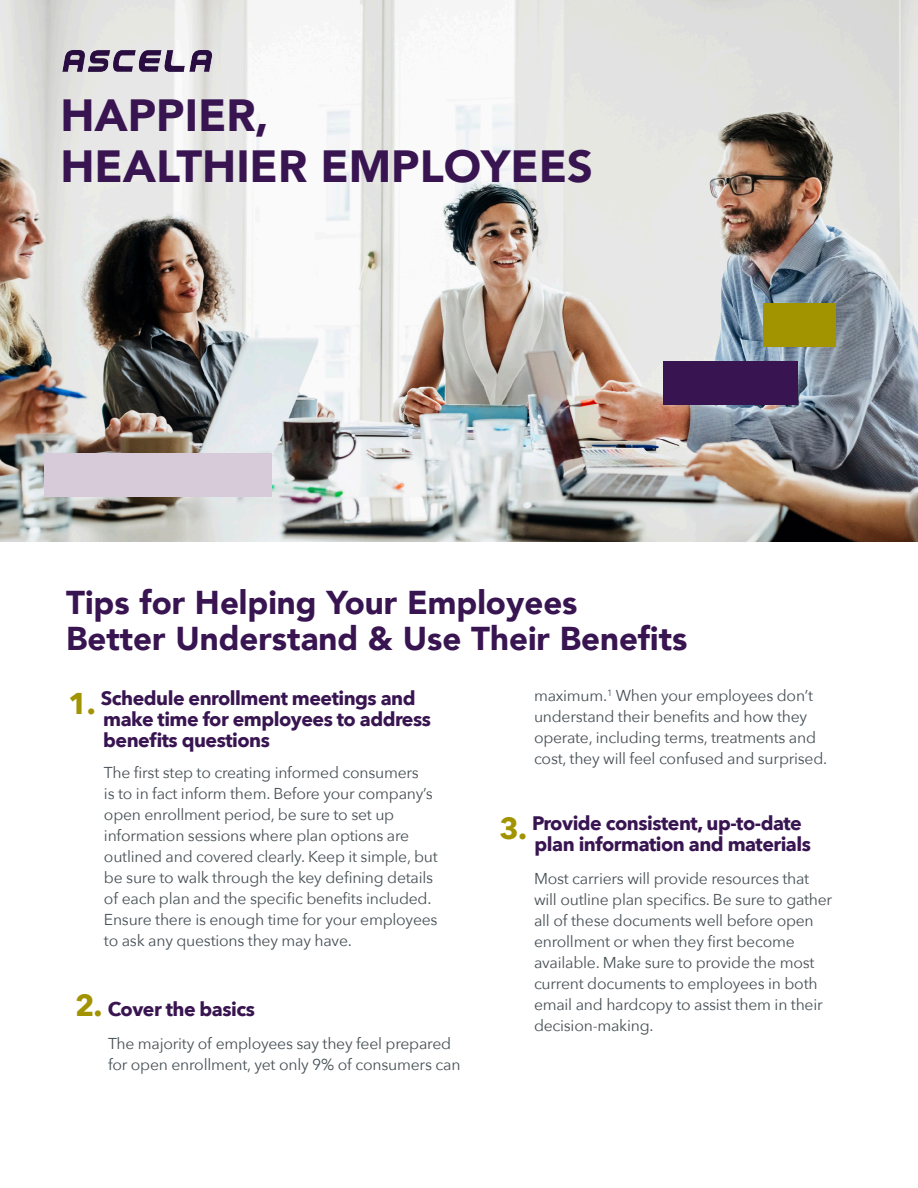
<style>
.page{position:relative;width:918px;height:1188px;background:#fff}
.page>*{position:absolute;margin:0;border:0;box-sizing:border-box;transform-origin:0 0}
.t1{font:900 45px "Avenir";color:#381451}
.t2{font:900 33px "Avenir";color:#381451}
.t3{font:700 19.5px/21px "Avenir Next";letter-spacing:-.025em;color:#381451}
.t4{font:15.75px/21px "Avenir Next";letter-spacing:-.015em;color:#475055}
.s1{font-size:30px;color:#a19400}
</style>
<div class="page">
<img style="left:0;top:0;width:918px;height:542px">
<div style="left:663px;top:361px;width:135px;height:43px;background:#381451"></div>
<div style="left:44px;top:454px;width:228px;height:43px;background:#d7cbda"></div>
<div style="left:763px;top:304px;width:73px;height:43px;background:#a19400"></div>
<img style="left:63px;top:51px;width:148px;height:20px">
<p class="t1" style="left:60px;top:77px;width:210px">HAPPIER,</p>
<p class="t1" style="left:60px;top:128px;width:534px">HEALTHIER EMPLOYEES</p>
<p class="t2" style="left:66px;top:574px;width:513px">Tips for Helping Your Employees</p>
<p class="t2" style="left:66px;top:610px;width:623px">Better Understand &amp; Use Their Benefits</p>
<p class="t4" style="left:534px;top:684px;width:281px">maximum.<sup>1</sup> When your employees don’t</p>
<p class="t4" style="left:534px;top:705px;width:275px">understand their benefits and how they</p>
<p class="t4" style="left:534px;top:726px;width:284px">operate, including terms, treatments and</p>
<p class="t4" style="left:534px;top:747px;width:295px">cost, they will feel confused and surprised.</p>
<p class="t3" style="left:103px;top:687px;width:329px;text-indent:-35px"><span class="s1">1.</span> Schedule enrollment meetings and make time for employees to address benefits questions</p>
<p class="t4" style="left:104px;top:762px;width:317px">The first step to creating informed consumers</p>
<p class="t4" style="left:104px;top:783px;width:330px">is to in fact inform them. Before your company’s open enrollment period, be sure to set up</p>
<p class="t4" style="left:104px;top:825px;width:335px">information sessions where plan options are outlined and covered clearly. Keep it simple, but be sure to walk through the key defining details of each plan and the specific benefits included.<br>Ensure there is enough time for your employees to ask any questions they may have.</p>
<p class="t3" style="left:535px;top:812px;width:278px;text-indent:-35px"><span class="s1">3.</span> Provide consistent, up-to-date plan information and materials</p>
<p class="t4" style="left:534px;top:867px;width:300px">Most carriers will provide resources that will outline plan specifics. Be sure to gather all of these documents well before open enrollment or when they first become available. Make sure to provide the most current documents to employees in both email and hardcopy to assist them in their decision-making.</p>
<p class="t3" style="left:75px;top:998px;width:182px"><span class="s1">2.</span> Cover the basics</p>
<p class="t4" style="left:108px;top:1032px;width:354px">The majority of employees say they feel prepared for open enrollment, yet only 9% of consumers can</p>
</div>
